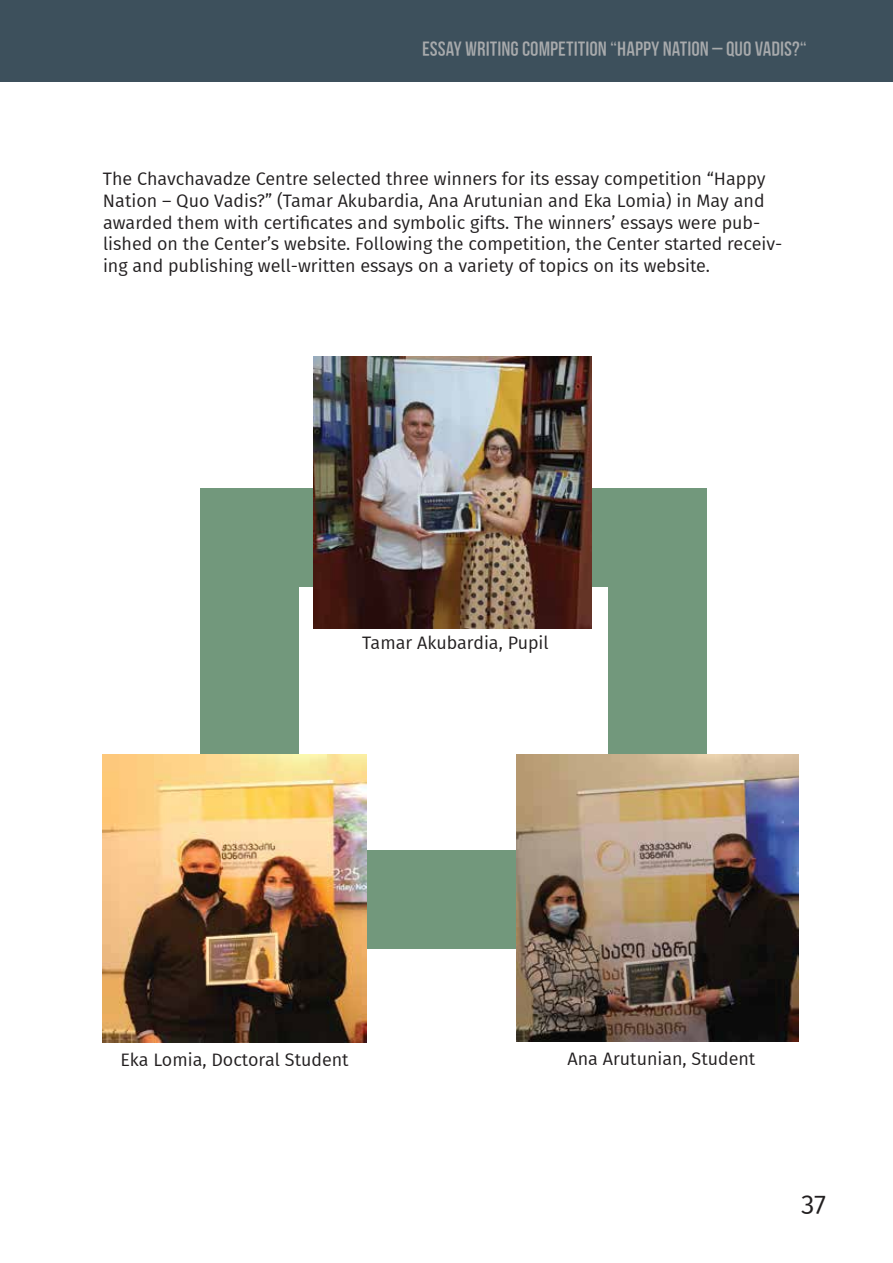
<style>
.page{position:relative;width:893px;height:1263px;background:#fff}
.page>*{position:absolute;margin:0;border:0;box-sizing:border-box;transform-origin:0 0}
.t1{font:27px "Fira GO";color:#221f20}
.t2{font:700 21px "GL Kirovi";color:#a8aaac}
.t3{font:18px/21.6px "Fira GO";color:#221f20}
</style>
<div class="page">
<div style="left:220px;top:489px;width:451px;height:98px;background:#72987c"></div>
<div style="left:220px;top:850px;width:451px;height:99px;background:#72987c"></div>
<div style="left:608px;top:489px;width:98px;height:537px;background:#72987c"></div>
<div style="left:200px;top:489px;width:98px;height:537px;background:#72987c"></div>
<div style="left:0;top:0;width:893px;height:82px;background:#3d505c"></div>
<img style="left:314px;top:356px;width:278px;height:272px">
<img style="left:103px;top:754px;width:264px;height:288px">
<img style="left:516px;top:755px;width:282px;height:287px">
<p class="t2" style="left:422px;top:38px;width:386px">ESSAY WRITING COMPETITION “HAPPY NATION – QUO VADIS?“</p>
<p class="t3" style="left:103px;top:168px;width:681px">The Chavchavadze Centre selected three winners for its essay competition “Happy Nation – Quo Vadis?” (Tamar Akubardia, Ana Arutunian and Eka Lomia) in May and awarded them with certificates and symbolic gifts. The winners’ essays were pub&shy;lished on the Center’s website. Following the competition, the Center started receiv&shy;ing and publishing well-written essays on a variety of topics on its website.</p>
<p class="t3" style="left:362px;top:632px;width:188px">Tamar Akubardia, Pupil</p>
<p class="t3" style="left:120px;top:1049px;width:230px">Eka Lomia, Doctoral Student</p>
<p class="t3" style="left:568px;top:1048px;width:189px">Ana Arutunian, Student</p>
<h1 class="t1" style="left:801px;top:1188px;width:27px">37</h1>
</div>
